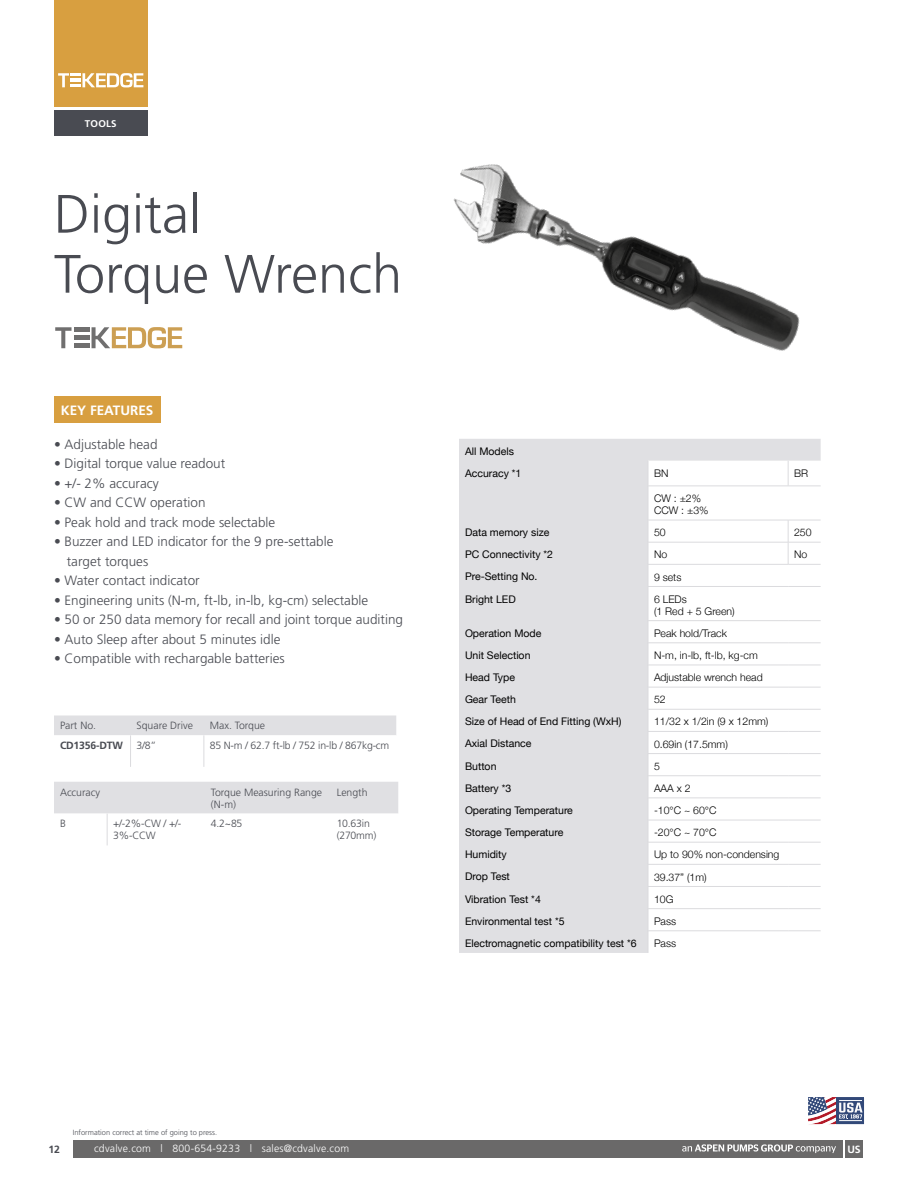
<style>
.page{position:relative;width:918px;height:1188px;background:#fff}
.page>*{position:absolute;margin:0;border:0;box-sizing:border-box;transform-origin:0 0}
.t1{font:300 54px/60px "Frutiger LT Pro";color:#494b52}
.t2{font:300 13.5px/19.5px "Frutiger LT Pro";color:#494b52}
.t3{font:700 13.5px "Frutiger LT Pro";color:#fff}
.t4{font:10.5px/22px "Helvetica Neue";color:#000}
.t5{font:300 10.5px/12px "Helvetica Neue";color:#000}
.t6{font:300 10.5px/12px "Frutiger LT Pro";color:#494b52}
.t7{font:300 10.5px/12px "Frutiger LT Pro";letter-spacing:-.02em;color:#494b52}
.t8{font:300 10.5px "Frutiger LT Pro";letter-spacing:.02em;color:#fff}
.t9{font:700 10.5px "Frutiger LT Pro";letter-spacing:-.02em;color:#494b52}
.t10{font:700 10.5px "Frutiger LT Pro";color:#fff}
.t11{font:700 9.75px "Frutiger LT Pro";letter-spacing:.025em;color:#fff}
.t12{font:300 7.5px "Frutiger LT Pro";color:#494b52}
</style>
<div class="page">
<div style="left:73px;top:1140px;width:769px;height:17px;background:#6a6969"></div>
<div style="left:846px;top:1140px;width:17px;height:17px;background:#6a6969"></div>
<svg style="left:54px;top:0;width:94px;height:136px;background:#bf9550"></svg>
<div style="left:806px;top:1095px;width:60px;height:30px;border:2px solid #fff"></div>
<svg style="left:807px;top:1096px;width:56px;height:29px"></svg>
<svg style="left:682px;top:1144px;width:154px;height:9px"></svg>
<div style="left:54px;top:396px;width:106px;height:27px;background:#d89f40"></div>
<svg style="left:54px;top:716px;width:342px;height:51px"></svg>
<hr style="left:130px;top:735px;width:1px;height:32px;background:#dbdbde">
<hr style="left:204px;top:735px;width:1px;height:32px;background:#dbdbde">
<svg style="left:54px;top:782px;width:344px;height:63px"></svg>
<hr style="left:107px;top:814px;width:1px;height:31px;background:#dbdbde">
<div style="left:459px;top:439px;width:362px;height:514px;background:#e0e0e3"></div>
<svg style="left:649px;top:461px;width:172px;height:492px"></svg>
<svg style="left:648px;top:461px;width:1px;height:25px"></svg>
<hr style="left:648px;top:486px;width:1px;height:34px;background:#dbdbde">
<svg style="left:648px;top:521px;width:1px;height:65px"></svg>
<hr style="left:648px;top:587px;width:1px;height:33px;background:#dbdbde">
<svg style="left:648px;top:621px;width:1px;height:332px"></svg>
<svg style="left:788px;top:461px;width:1px;height:25px"></svg>
<hr style="left:648px;top:486px;width:140px;height:1px;background:#dbdbde">
<hr style="left:788px;top:486px;width:33px;height:1px;background:#dbdbde">
<hr style="left:648px;top:520px;width:140px;height:1px;background:#dbdbde">
<hr style="left:788px;top:520px;width:33px;height:1px;background:#dbdbde">
<hr style="left:648px;top:542px;width:140px;height:1px;background:#dbdbde">
<hr style="left:788px;top:542px;width:33px;height:1px;background:#dbdbde">
<svg style="left:788px;top:521px;width:1px;height:43px"></svg>
<hr style="left:648px;top:564px;width:140px;height:1px;background:#dbdbde">
<hr style="left:788px;top:564px;width:33px;height:1px;background:#dbdbde">
<hr style="left:648px;top:586px;width:140px;height:1px;background:#dbdbde">
<hr style="left:788px;top:586px;width:33px;height:1px;background:#dbdbde">
<hr style="left:648px;top:620px;width:140px;height:1px;background:#dbdbde">
<hr style="left:788px;top:620px;width:33px;height:1px;background:#dbdbde">
<hr style="left:648px;top:643px;width:140px;height:1px;background:#dbdbde">
<hr style="left:788px;top:643px;width:33px;height:1px;background:#dbdbde">
<hr style="left:648px;top:665px;width:140px;height:1px;background:#dbdbde">
<hr style="left:788px;top:665px;width:33px;height:1px;background:#dbdbde">
<hr style="left:648px;top:687px;width:140px;height:1px;background:#dbdbde">
<hr style="left:788px;top:687px;width:33px;height:1px;background:#dbdbde">
<hr style="left:648px;top:709px;width:140px;height:1px;background:#dbdbde">
<hr style="left:788px;top:709px;width:33px;height:1px;background:#dbdbde">
<hr style="left:648px;top:731px;width:140px;height:1px;background:#dbdbde">
<hr style="left:788px;top:731px;width:33px;height:1px;background:#dbdbde">
<hr style="left:648px;top:753px;width:140px;height:1px;background:#dbdbde">
<hr style="left:788px;top:753px;width:33px;height:1px;background:#dbdbde">
<hr style="left:648px;top:775px;width:140px;height:1px;background:#dbdbde">
<hr style="left:788px;top:775px;width:33px;height:1px;background:#dbdbde">
<hr style="left:648px;top:798px;width:140px;height:1px;background:#dbdbde">
<hr style="left:788px;top:798px;width:33px;height:1px;background:#dbdbde">
<hr style="left:648px;top:820px;width:140px;height:1px;background:#dbdbde">
<hr style="left:788px;top:820px;width:33px;height:1px;background:#dbdbde">
<hr style="left:648px;top:842px;width:140px;height:1px;background:#dbdbde">
<hr style="left:788px;top:842px;width:33px;height:1px;background:#dbdbde">
<hr style="left:648px;top:864px;width:140px;height:1px;background:#dbdbde">
<hr style="left:788px;top:864px;width:33px;height:1px;background:#dbdbde">
<hr style="left:648px;top:886px;width:140px;height:1px;background:#dbdbde">
<hr style="left:788px;top:886px;width:33px;height:1px;background:#dbdbde">
<hr style="left:648px;top:908px;width:140px;height:1px;background:#dbdbde">
<hr style="left:788px;top:908px;width:33px;height:1px;background:#dbdbde">
<hr style="left:648px;top:931px;width:140px;height:1px;background:#dbdbde">
<hr style="left:788px;top:931px;width:33px;height:1px;background:#dbdbde">
<img style="left:453px;top:164px;width:347px;height:187px">
<div style="left:74px;top:327px;width:15px;height:5px;background:#706f6f"></div>
<div style="left:74px;top:335px;width:15px;height:5px;background:#706f6f"></div>
<hr style="left:74px;top:344px;width:15px;height:4px;background:#706f6f">
<svg style="left:55px;top:327px;width:17px;height:21px"></svg>
<svg style="left:92px;top:327px;width:90px;height:21px"></svg>
<p class="t11" style="left:85px;top:118px;width:33px">TOOLS</p>
<h1 class="t1" style="left:54px;top:184px;width:350px">Digital<br>Torque Wrench</h1>
<p class="t3" style="left:61px;top:402px;width:94px">KEY FEATURES</p>
<p class="t2" style="left:54px;top:435px;width:105px">• Adjustable head</p>
<p class="t2" style="left:54px;top:454px;width:173px">• Digital torque value readout</p>
<p class="t2" style="left:54px;top:474px;width:106px">• +/- 2% accuracy</p>
<p class="t2" style="left:54px;top:493px;width:153px">• CW and CCW operation</p>
<p class="t2" style="left:54px;top:513px;width:223px">• Peak hold and track mode selectable</p>
<p class="t2" style="left:67px;top:532px;width:268px;text-indent:-13px">• Buzzer and LED indicator for the 9 pre-settable target torques</p>
<p class="t2" style="left:54px;top:571px;width:147px">• Water contact indicator</p>
<p class="t2" style="left:54px;top:591px;width:316px">• Engineering units (N-m, ft-lb, in-lb, kg-cm) selectable</p>
<p class="t2" style="left:54px;top:610px;width:351px">• 50 or 250 data memory for recall and joint torque auditing</p>
<p class="t2" style="left:54px;top:630px;width:228px">• Auto Sleep after about 5 minutes idle</p>
<p class="t2" style="left:54px;top:649px;width:232px">• Compatible with rechargable batteries</p>
<p class="t6" style="left:60px;top:720px;width:38px">Part No.</p>
<p class="t6" style="left:137px;top:720px;width:58px">Square Drive</p>
<p class="t6" style="left:210px;top:720px;width:57px">Max. Torque</p>
<p class="t9" style="left:60px;top:739px;width:64px">CD1356-DTW</p>
<p class="t6" style="left:137px;top:739px;width:21px">3/8”</p>
<p class="t7" style="left:210px;top:739px;width:181px">85 N-m / 62.7 ft-lb / 752 in-lb / 867kg-cm</p>
<p class="t6" style="left:60px;top:786px;width:42px">Accuracy</p>
<p class="t6" style="left:211px;top:786px;width:113px">Torque Measuring Range (N-m)</p>
<p class="t6" style="left:337px;top:786px;width:32px">Length</p>
<p class="t6" style="left:60px;top:818px;width:7px">B</p>
<p class="t6" style="left:113px;top:818px;width:70px">+/-2%-CW / +/-<br>3%-CCW</p>
<p class="t6" style="left:211px;top:818px;width:33px">4.2~85</p>
<p class="t7" style="left:337px;top:818px;width:41px">10.63in (270mm)</p>
<p class="t4" style="left:465px;top:441px;width:58px">All Models<br>Accuracy *1</p>
<p class="t5" style="left:654px;top:466px;width:16px">BN</p>
<p class="t5" style="left:794px;top:466px;width:16px">BR</p>
<p class="t5" style="left:654px;top:492px;width:56px">CW : ±2%<br>CCW : ±3%</p>
<p class="t4" style="left:465px;top:522px;width:86px">Data memory size</p>
<p class="t5" style="left:654px;top:526px;width:13px">50</p>
<p class="t5" style="left:794px;top:526px;width:19px">250</p>
<p class="t4" style="left:465px;top:544px;width:90px">PC Connectivity *2</p>
<p class="t5" style="left:654px;top:548px;width:15px">No</p>
<p class="t5" style="left:794px;top:548px;width:15px">No</p>
<p class="t4" style="left:465px;top:566px;width:74px">Pre-Setting No.</p>
<p class="t5" style="left:654px;top:570px;width:29px">9 sets</p>
<p class="t4" style="left:465px;top:588px;width:52px">Bright LED</p>
<p class="t5" style="left:654px;top:592px;width:82px">6 LEDs<br>(1 Red + 5 Green)</p>
<p class="t4" style="left:465px;top:623px;width:78px">Operation Mode</p>
<p class="t5" style="left:654px;top:626px;width:74px">Peak hold/Track</p>
<p class="t4" style="left:465px;top:645px;width:67px">Unit Selection</p>
<p class="t5" style="left:654px;top:648px;width:105px">N-m, in-lb, ft-lb, kg-cm</p>
<p class="t4" style="left:465px;top:667px;width:51px">Head Type</p>
<p class="t5" style="left:654px;top:671px;width:110px">Adjustable wrench head</p>
<p class="t4" style="left:465px;top:689px;width:52px">Gear Teeth</p>
<p class="t5" style="left:654px;top:693px;width:13px">52</p>
<p class="t4" style="left:465px;top:711px;width:158px">Size of Head of End Fitting (WxH)</p>
<p class="t5" style="left:654px;top:715px;width:116px">11/32 x 1/2in (9 x 12mm)</p>
<p class="t4" style="left:465px;top:733px;width:68px">Axial Distance</p>
<p class="t5" style="left:654px;top:737px;width:75px">0.69in (17.5mm)</p>
<p class="t4" style="left:465px;top:755px;width:33px">Button</p>
<p class="t5" style="left:654px;top:759px;width:7px">5</p>
<p class="t4" style="left:465px;top:778px;width:48px">Battery *3</p>
<p class="t5" style="left:654px;top:781px;width:38px">AAA x 2</p>
<p class="t4" style="left:465px;top:800px;width:109px">Operating Temperature</p>
<p class="t5" style="left:654px;top:804px;width:64px">-10°C ~ 60°C</p>
<p class="t4" style="left:465px;top:822px;width:100px">Storage Temperature</p>
<p class="t5" style="left:654px;top:826px;width:64px">-20°C ~ 70°C</p>
<p class="t4" style="left:465px;top:844px;width:43px">Humidity</p>
<p class="t5" style="left:654px;top:848px;width:127px">Up to 90% non-condensing</p>
<p class="t4" style="left:465px;top:866px;width:46px">Drop Test</p>
<p class="t5" style="left:654px;top:870px;width:54px">39.37” (1m)</p>
<p class="t4" style="left:465px;top:888px;width:77px">Vibration Test *4</p>
<p class="t5" style="left:654px;top:892px;width:21px">10G</p>
<p class="t4" style="left:465px;top:911px;width:101px">Environmental test *5</p>
<p class="t5" style="left:654px;top:914px;width:24px">Pass</p>
<p class="t4" style="left:465px;top:933px;width:173px">Electromagnetic compatibility test *6</p>
<p class="t5" style="left:654px;top:936px;width:24px">Pass</p>
<p class="t12" style="left:73px;top:1128px;width:146px">Information correct at time of going to press.</p>
<p class="t9" style="left:48px;top:1143px;width:13px">12</p>
<p class="t8" style="left:94px;top:1142px;width:257px">cdvalve.com l 800-654-9233 l sales@cdvalve.com</p>
<p class="t10" style="left:847px;top:1143px;width:15px">US</p>
</div>
